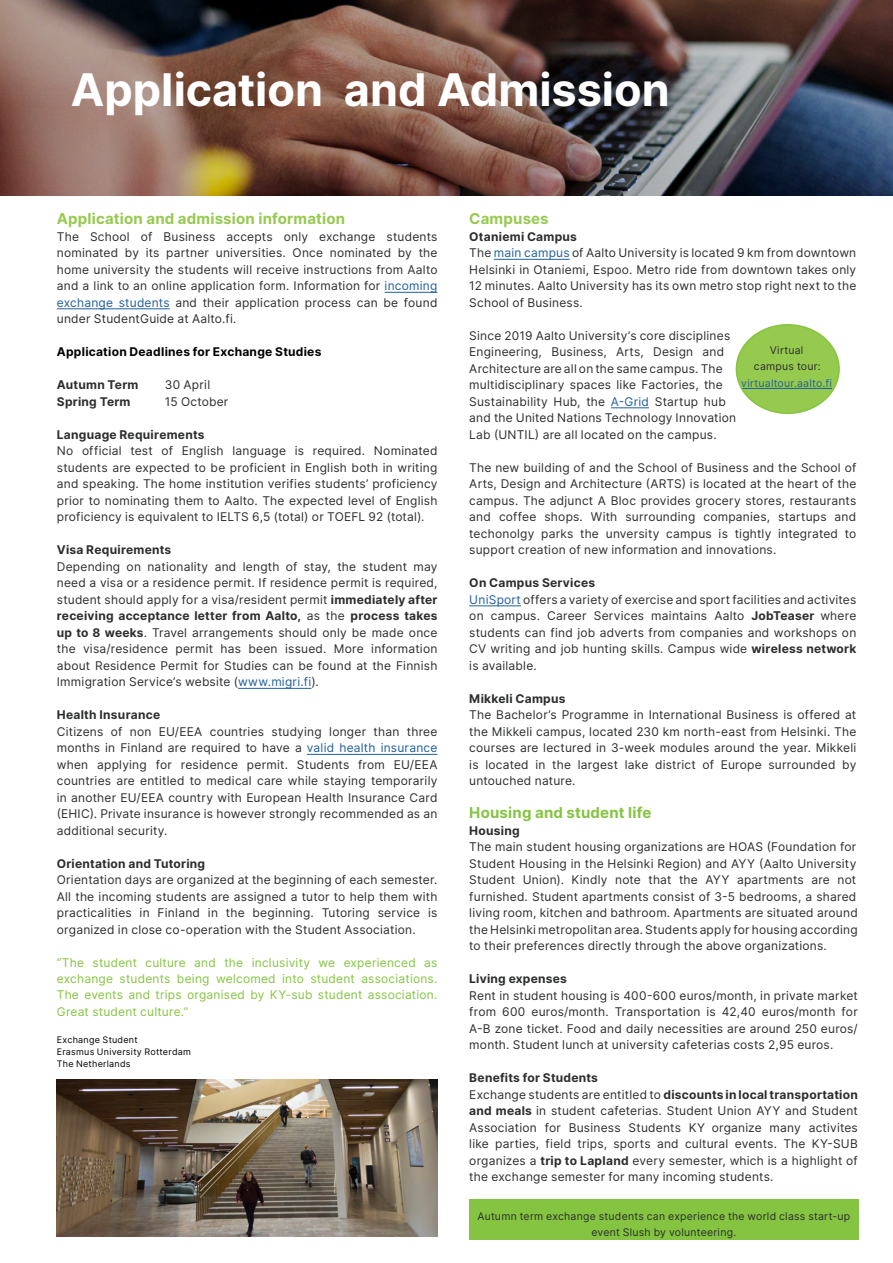
<style>
.page{position:relative;width:893px;height:1263px;background:#fff}
.page>*{position:absolute;margin:0;border:0;box-sizing:border-box;transform-origin:0 0}
.t1{font:700 45px "Inter";color:#fff}
.t2{font:700 15px "Inter";letter-spacing:.01em;color:#96ca4f}
.t3{font:700 15px "Inter";letter-spacing:.01em;color:#85c441}
.t4{font:12px/16.5px "Inter";letter-spacing:.02em;color:#2c2d2e;text-align:justify}
.t5{font:12px/16.4px "Inter";letter-spacing:.015em;color:#85c441;text-align:justify}
.t6{font:700 12px "Inter";letter-spacing:.02em;color:#2c2d2e}
.t7{font:700 12px "Inter";letter-spacing:.02em;color:#000}
.t8{font:10.5px/16.5px "Inter";letter-spacing:.025em;color:#2c2d2e;text-align:center}
.t9{font:10.5px "Inter";letter-spacing:.025em;color:#215e9e}
.t10{font:9px/12px "Inter";letter-spacing:.03em;color:#000}
.s1{color:#215e9e}
.s2{font-weight:700}
</style>
<div class="page">
<img style="left:0;top:0;width:893px;height:196px">
<img style="left:57px;top:1079px;width:380px;height:158px">
<hr style="left:385px;top:292px;width:52px;height:1px;background:#215e9e">
<hr style="left:57px;top:308px;width:113px;height:1px;background:#215e9e">
<hr style="left:238px;top:688px;width:73px;height:1px;background:#215e9e">
<hr style="left:307px;top:754px;width:130px;height:1px;background:#215e9e">
<hr style="left:494px;top:259px;width:76px;height:1px;background:#215e9e">
<hr style="left:611px;top:407px;width:38px;height:1px;background:#215e9e">
<hr style="left:469px;top:605px;width:52px;height:1px;background:#215e9e">
<div style="left:469px;top:1199px;width:389px;height:40px;background:#85c441"></div>
<div style="left:736px;top:325px;width:103px;height:88px;background:#96ca4f;border-radius:50%"></div>
<hr style="left:741px;top:388px;width:91px;height:1px;background:#215e9e">
<div style="left:736px;top:324px;width:104px;height:90px;border:2px solid #85c441;border-radius:50%"></div>
<h1 class="t1" style="left:71px;top:55px;width:600px">Application and Admission</h1>
<p class="t2" style="left:57px;top:208px;width:290px">Application and admission information</p>
<p class="t4" style="left:57px;top:228px;width:382px">The School of Business accepts only exchange students nominated by its partner universities. Once nominated by the home university the students will receive instructions from Aalto and a link to an online application form. Information for <span class="s1">incoming exchange students</span> and their application process can be found under StudentGuide at Aalto.fi.</p>
<p class="t7" style="left:57px;top:343px;width:266px">Application Deadlines for Exchange Studies</p>
<p class="t6" style="left:57px;top:376px;width:83px">Autumn Term</p>
<p class="t4" style="left:165px;top:376px;width:47px">30 April</p>
<p class="t6" style="left:57px;top:392px;width:75px">Spring Term</p>
<p class="t4" style="left:165px;top:393px;width:65px">15 October</p>
<p class="t6" style="left:57px;top:425px;width:149px">Language Requirements</p>
<p class="t4" style="left:57px;top:442px;width:382px">No official test of English language is required. Nominated students are expected to be proficient in English both in writing and speaking. The home institution verifies students’ proficiency prior to nominating them to Aalto. The expected level of English proficiency is equivalent to IELTS 6,5 (total) or TOEFL 92 (total).</p>
<p class="t6" style="left:57px;top:541px;width:116px">Visa Requirements</p>
<p class="t4" style="left:57px;top:558px;width:382px">Depending on nationality and length of stay, the student may need a visa or a residence permit. If residence permit is required, student should apply for a visa/resident permit <span class="s2">immediately after receiving acceptance letter from Aalto,</span> as the <span class="s2">process takes up to 8 weeks</span>. Travel arrangements should only be made once the visa/residence permit has been issued. More information about Residence Permit for Studies can be found at the Finnish Immigration Service’s website (<span class="s1">www.migri.fi</span>).</p>
<p class="t6" style="left:57px;top:706px;width:105px">Health Insurance</p>
<p class="t4" style="left:57px;top:723px;width:382px">Citizens of non EU/EEA countries studying longer than three months in Finland are required to have a <span class="s1">valid health insurance </span>when applying for residence permit. Students from EU/EEA countries are entitled to medical care while staying temporarily in another EU/EEA country with European Health Insurance Card (EHIC). Private insurance is however strongly recommended as an additional security.</p>
<p class="t6" style="left:57px;top:854px;width:150px">Orientation and Tutoring</p>
<p class="t4" style="left:57px;top:871px;width:382px">Orientation days are organized at the beginning of each semester.<br>All the incoming students are assigned a tutor to help them with practicalities in Finland in the beginning. Tutoring service is organized in close co-operation with the Student Association.</p>
<p class="t5" style="left:57px;top:954px;width:382px">“The student culture and the inclusivity we experienced as exchange students being welcomed into student associations.<br>The events and trips organised by KY-sub student association.<br>Great student culture.”</p>
<p class="t10" style="left:57px;top:1033px;width:136px">Exchange Student<br>Erasmus University Rotterdam<br>The Netherlands</p>
<p class="t2" style="left:469px;top:208px;width:81px">Campuses</p>
<p class="t4" style="left:469px;top:228px;width:389px;text-align:left"><span class="s2">Otaniemi Campus<br></span>The <span class="s1">main campus</span> of Aalto University is located 9 km from downtown Helsinki in Otaniemi, Espoo. Metro ride from downtown takes only 12 minutes. Aalto University has its own metro stop right next to the School of Business.</p>
<p class="t4" style="left:469px;top:327px;width:268px;text-align:left">Since 2019 Aalto University’s core disciplines Engineering, Business, Arts, Design and Architecture are all on the same campus. The multidisciplinary spaces like Factories, the Sustainability Hub, the <span class="s1">A-Grid</span> Startup hub and the United Nations Technology Innovation Lab (UNTIL) are all located on the campus.</p>
<p class="t4" style="left:469px;top:459px;width:389px">The new building of and the School of Business and the School of Arts, Design and Architecture (ARTS) is located at the heart of the campus. The adjunct A Bloc provides grocery stores, restaurants and coffee shops. With surrounding companies, startups and techonolgy parks the unversity campus is tightly integrated to support creation of new information and innovations.</p>
<p class="t4" style="left:469px;top:574px;width:389px;text-align:left"><span class="s2">On Campus Services<br></span><span class="s1">UniSport</span> offers a variety of exercise and sport facilities and activites on campus. Career Services maintains Aalto <span class="s2">JobTeaser</span> where students can find job adverts from companies and workshops on CV writing and job hunting skills. Campus wide <span class="s2">wireless network </span>is available.</p>
<p class="t6" style="left:469px;top:689px;width:98px">Mikkeli Campus</p>
<p class="t4" style="left:469px;top:706px;width:389px">The Bachelor’s Programme in International Business is offered at the Mikkeli campus, located 230 km north-east from Helsinki. The courses are lectured in 3-week modules around the year. Mikkeli is located in the largest lake district of Europe surrounded by untouched nature.</p>
<p class="t3" style="left:469px;top:802px;width:184px">Housing and student life</p>
<p class="t6" style="left:469px;top:821px;width:52px">Housing</p>
<p class="t4" style="left:469px;top:838px;width:390px;text-align:left">The main student housing organizations are HOAS (Foundation for Student Housing in the Helsinki Region) and AYY (Aalto University Student Union). Kindly note that the AYY apartments are not furnished. Student apartments consist of 3-5 bedrooms, a shared living room, kitchen and bathroom. Apartments are situated around the Helsinki metropolitan area. Students apply for housing according to their preferences directly through the above organizations.</p>
<p class="t6" style="left:469px;top:970px;width:99px">Living expenses</p>
<p class="t4" style="left:469px;top:987px;width:390px">Rent in student housing is 400-600 euros/month, in private market from 600 euros/month. Transportation is 42,40 euros/month for A-B zone ticket. Food and daily necessities are around 250 euros/ month. Student lunch at university cafeterias costs 2,95 euros.</p>
<p class="t4" style="left:469px;top:1069px;width:390px;text-align:left"><span class="s2">Benefits for Students<br></span>Exchange students are entitled to <span class="s2">discounts in local transportation and meals</span> in student cafeterias. Student Union AYY and Student Association for Business Students KY organize many activites like parties, field trips, sports and cultural events. The KY-SUB organizes a <span class="s2">trip to Lapland</span> every semester, which is a highlight of the exchange semester for many incoming students.</p>
<p class="t8" style="left:477px;top:1207px;width:374px">Autumn term exchange students can experience the world class start-up event Slush by volunteering.</p>
<p class="t8" style="left:754px;top:341px;width:68px">Virtual campus tour:</p>
<p class="t9" style="left:741px;top:375px;width:92px">virtualtour.aalto.fi</p>
</div>
